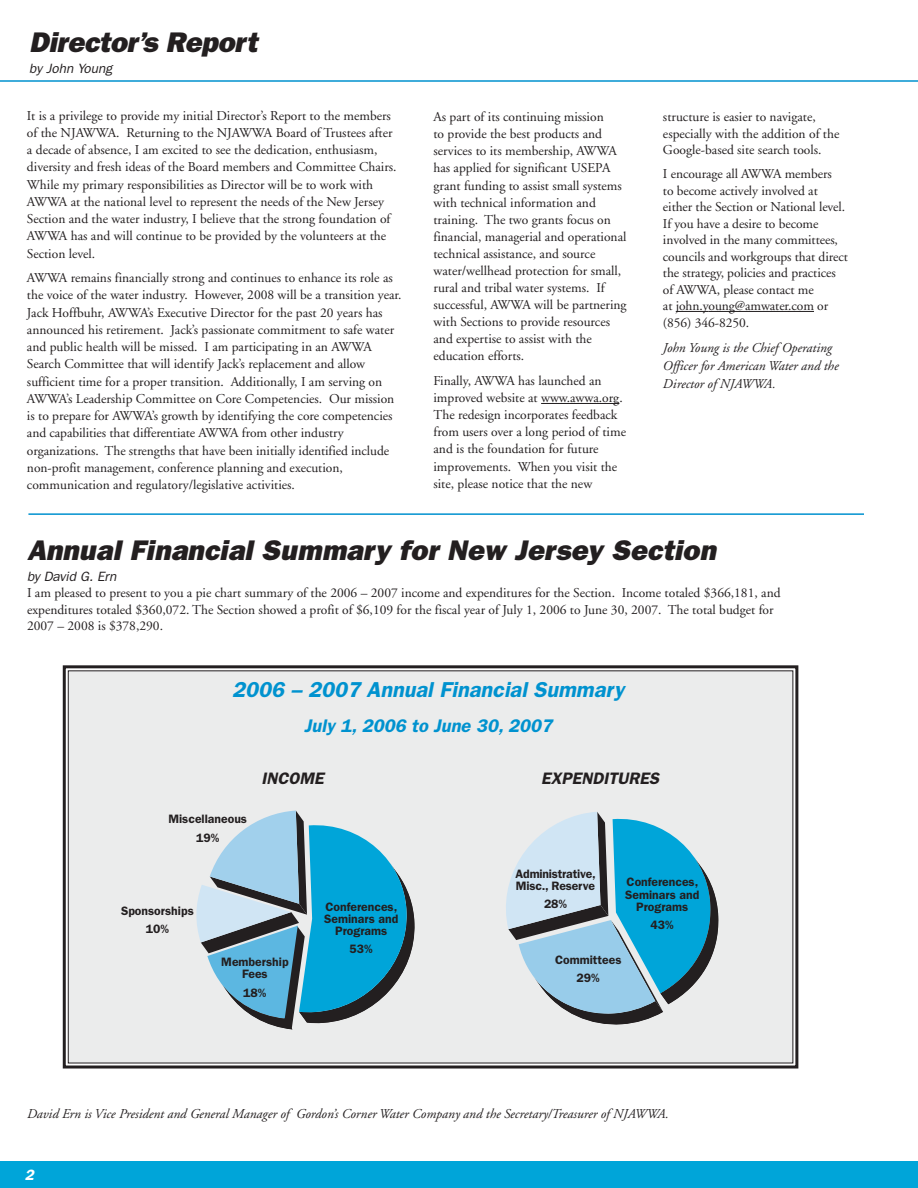
<style>
.page{position:relative;width:918px;height:1188px;background:#fff}
.page>*{position:absolute;margin:0;border:0;box-sizing:border-box;transform-origin:0 0}
.t1{font:italic 800 28.5px "Franklin Gothic";color:#231f20}
.t2{font:italic 600 21.75px "Franklin Gothic";color:#0092cf}
.t3{font:italic 600 18.3px "Franklin Gothic";color:#0092cf}
.t4{font:italic 600 16.65px "Franklin Gothic";color:#231f20}
.t5{font:italic 600 15px "Franklin Gothic";color:#fff}
.t6{font:13.5px/17.1px "Adobe Garamond";color:#231f20}
.t7{font:italic 13.5px/18px "Adobe Garamond";color:#231f20}
.t8{font:italic 13.5px "Franklin Gothic";color:#231f20}
.t9{font:600 12.15px/12.1px "Franklin Gothic";color:#231f20;text-align:center}
</style>
<div class="page">
<hr style="left:28px;top:513px;width:836px;height:2px;background:#0092cf">
<div style="left:0;top:1161px;width:918px;height:27px;background:#00a5d9"></div>
<hr style="left:0;top:80px;width:918px;height:2px;background:#0092cf">
<svg style="left:541px;top:403px;width:26px;height:1px"></svg>
<hr style="left:567px;top:403px;width:52px;height:1px;background:#231f20">
<hr style="left:676px;top:311px;width:33px;height:1px;background:#231f20">
<hr style="left:709px;top:311px;width:80px;height:1px;background:#231f20">
<svg style="left:789px;top:311px;width:25px;height:1px"></svg>
<div style="left:69px;top:671px;width:723px;height:392px;background:#ebecec"></div>
<div style="left:63px;top:665px;width:735px;height:404px;border:3px solid #231f20"></div>
<svg style="left:196px;top:811px;width:219px;height:218px"></svg>
<svg style="left:506px;top:812px;width:212px;height:213px"></svg>
<h1 class="t1" style="left:29px;top:32px;width:234px">Director’s Report</h1>
<p class="t8" style="left:29px;top:64px;width:84px">by John Young</p>
<p class="t6" style="left:27px;top:108px;width:371px">It is a privilege to provide my initial Director’s Report to the members of the NJAWWA. Returning to the NJAWWA Board of Trustees after a decade of absence, I am excited to see the dedication, enthusiasm, diversity and fresh ideas of the Board members and Committee Chairs.<br>While my primary responsibilities as Director will be to work with AWWA at the national level to represent the needs of the New Jersey Section and the water industry, I believe that the strong foundation of AWWA has and will continue to be provided by the volunteers at the Section level.</p>
<p class="t6" style="left:27px;top:271px;width:376px">AWWA remains financially strong and continues to enhance its role as the voice of the water industry. However, 2008 will be a transition year.<br>Jack Hoffbuhr, AWWA’s Executive Director for the past 20 years has announced his retirement. Jack’s passionate commitment to safe water and public health will be missed. I am participating in an AWWA Search Committee that will identify Jack’s replacement and allow sufficient time for a proper transition. Additionally, I am serving on AWWA’s Leadership Committee on Core Competencies. Our mission is to prepare for AWWA’s growth by identifying the core competencies and capabilities that differentiate AWWA from other industry organizations. The strengths that have been initially identified include non-profit management, conference planning and execution, communication and regulatory/legislative activities.</p>
<p class="t6" style="left:433px;top:110px;width:195px">As part of its continuing mission<br>to provide the best products and services to its membership, AWWA has applied for significant USEPA grant funding to assist small systems with technical information and training. The two grants focus on financial, managerial and operational technical assistance, and source water/wellhead protection for small, rural and tribal water systems. If successful, AWWA will be partnering with Sections to provide resources and expertise to assist with the education efforts.</p>
<p class="t6" style="left:433px;top:373px;width:194px">Finally, AWWA has launched an improved website at www.awwa.org.<br>The redesign incorporates feedback from users over a long period of time and is the foundation for future improvements. When you visit the site, please notice that the new</p>
<p class="t6" style="left:663px;top:110px;width:178px;line-height:16.5px">structure is easier to navigate, especially with the addition of the<br>Google-based site search tools.</p>
<p class="t6" style="left:663px;top:167px;width:186px;line-height:16.5px">I encourage all AWWA members<br>to become actively involved at either the Section or National level.<br>If you have a desire to become involved in the many committees, councils and workgroups that direct the strategy, policies and practices of AWWA, please contact me<br>at john.young@amwater.com or (856) 346-8250.</p>
<p class="t7" style="left:663px;top:340px;width:177px">John Young is the Chief Operating<br>Officer for American Water and the<br>Director of NJAWWA.</p>
<h1 class="t1" style="left:27px;top:540px;width:695px">Annual Financial Summary for New Jersey Section</h1>
<p class="t8" style="left:27px;top:571px;width:93px">by David G. Ern</p>
<p class="t6" style="left:27px;top:586px;width:755px;line-height:16.5px">I am pleased to present to you a pie chart summary of the 2006 – 2007 income and expenditures for the Section. Income totaled $366,181, and expenditures totaled $360,072. The Section showed a profit of $6,109 for the fiscal year of July 1, 2006 to June 30, 2007. The total budget for<br>2007 – 2008 is $378,290.</p>
<h2 class="t2" style="left:232px;top:682px;width:397px">2006 – 2007 Annual Financial Summary</h2>
<h3 class="t3" style="left:304px;top:719px;width:252px">July 1, 2006 to June 30, 2007</h3>
<p class="t9" style="left:168px;top:811px;width:80px;line-height:18.3px">Miscellaneous<br>19%</p>
<p class="t9" style="left:121px;top:903px;width:74px;line-height:18.3px">Sponsorships<br>10%</p>
<p class="t4" style="left:262px;top:772px;width:67px">INCOME</p>
<p class="t4" style="left:541px;top:773px;width:122px">EXPENDITURES</p>
<p class="t9" style="left:324px;top:901px;width:76px">Conferences,<br>Seminars and<br>Programs</p>
<p class="t9" style="left:350px;top:944px;width:25px">53%</p>
<p class="t9" style="left:516px;top:869px;width:82px;text-align:left">Administrative,<br>Misc., Reserve</p>
<p class="t9" style="left:544px;top:899px;width:24px">28%</p>
<p class="t9" style="left:625px;top:877px;width:76px">Conferences,<br>Seminars and<br>Programs</p>
<p class="t9" style="left:651px;top:920px;width:25px">43%</p>
<p class="t9" style="left:221px;top:957px;width:69px">Membership<br>Fees</p>
<p class="t9" style="left:243px;top:988px;width:25px">18%</p>
<p class="t9" style="left:555px;top:952px;width:68px;line-height:18.3px">Committees<br>29%</p>
<p class="t7" style="left:27px;top:1106px;width:643px">David Ern is Vice President and General Manager of Gordon’s Corner Water Company and the Secretary/Treasurer of NJAWWA.</p>
<p class="t5" style="left:25px;top:1170px;width:13px">2</p>
</div>
